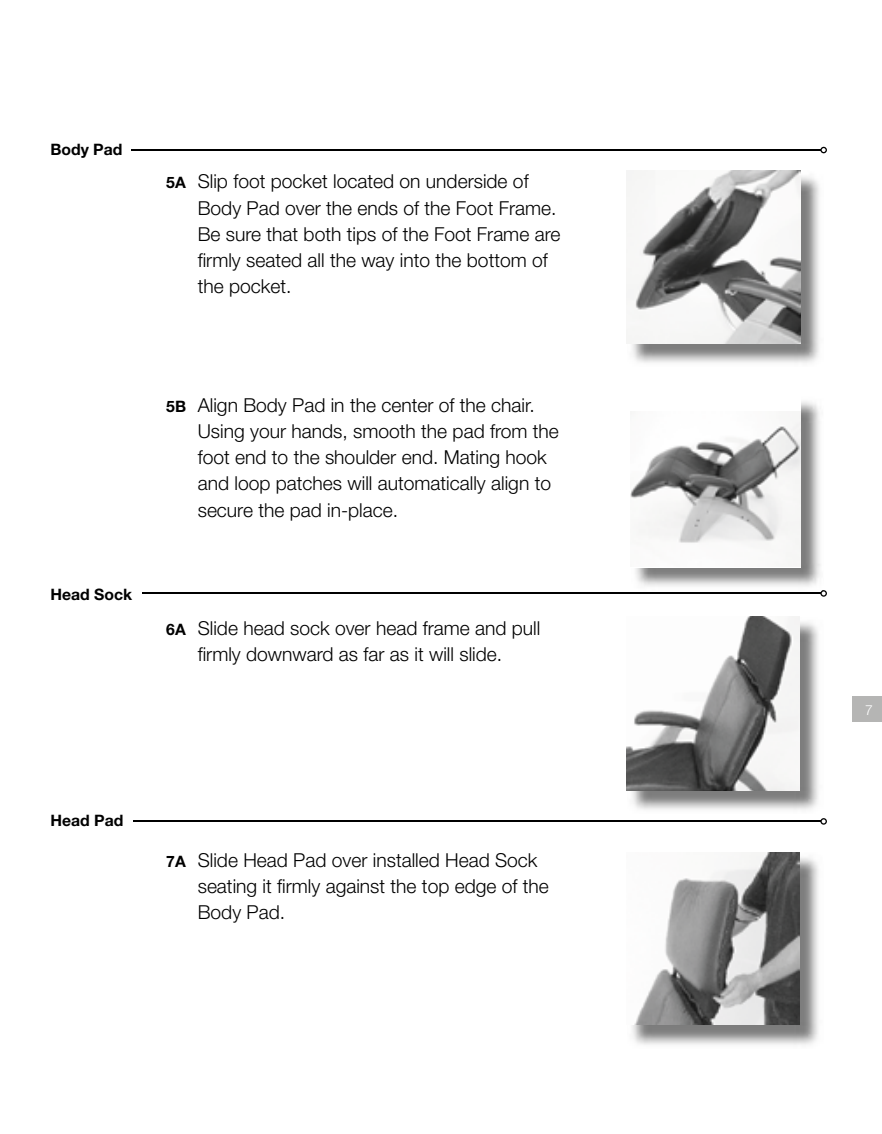
<style>
.page{position:relative;width:882px;height:1134px;background:#fff}
.page>*{position:absolute;margin:0;border:0;box-sizing:border-box;transform-origin:0 0}
.t1{font:300 19.25px/26.2px "Helvetica Neue";color:#000}
.t2{font:700 15.75px "Helvetica Neue";color:#000}
.t3{font:300 14px "Helvetica Neue";color:#fff}
.s1{font-weight:700;font-size:15.75px}
</style>
<div class="page">
<hr style="left:132px;top:149px;width:689px;height:2px;background:#000">
<svg style="left:820px;top:147px;width:7px;height:6px"></svg>
<hr style="left:142px;top:593px;width:679px;height:1px;background:#000">
<img style="left:632px;top:171px;width:187px;height:192px">
<img style="left:627px;top:170px;width:173px;height:174px">
<img style="left:635px;top:401px;width:186px;height:185px">
<svg style="left:820px;top:590px;width:7px;height:7px"></svg>
<div style="left:630px;top:396px;width:171px;height:171px;background:#fff"></div>
<img style="left:630px;top:415px;width:171px;height:134px">
<img style="left:627px;top:622px;width:191px;height:188px">
<img style="left:626px;top:617px;width:174px;height:173px">
<hr style="left:133px;top:821px;width:688px;height:1px;background:#000">
<svg style="left:820px;top:818px;width:7px;height:7px"></svg>
<div style="left:853px;top:696px;width:29px;height:26px;background:#b5b5b4"></div>
<img style="left:632px;top:857px;width:187px;height:188px">
<img style="left:632px;top:853px;width:168px;height:172px">
<p class="t2" style="left:50px;top:140px;width:74px">Body Pad</p>
<p class="t1" style="left:198px;top:168px;width:364px;text-indent:-32px"><span class="s1">5A</span> Slip foot pocket located on underside of Body Pad over the ends of the Foot Frame.<br>Be sure that both tips of the Foot Frame are firmly seated all the way into the bottom of the pocket.</p>
<p class="t2" style="left:50px;top:584px;width:83px">Head Sock</p>
<p class="t1" style="left:198px;top:391px;width:363px;text-indent:-32px"><span class="s1">5B</span> Align Body Pad in the center of the chair.<br>Using your hands, smooth the pad from the foot end to the shoulder end. Mating hook and loop patches will automatically align to secure the pad in-place.</p>
<p class="t1" style="left:166px;top:614px;width:376px;text-align:center"><span class="s1">6A</span> Slide head sock over head frame and pull firmly downward as far as it will slide.</p>
<p class="t2" style="left:50px;top:811px;width:74px">Head Pad</p>
<p class="t1" style="left:198px;top:846px;width:353px;text-indent:-32px"><span class="s1">7A</span> Slide Head Pad over installed Head Sock seating it firmly against the top edge of the<br>Body Pad.</p>
<p class="t3" style="left:865px;top:701px;width:9px">7</p>
</div>
